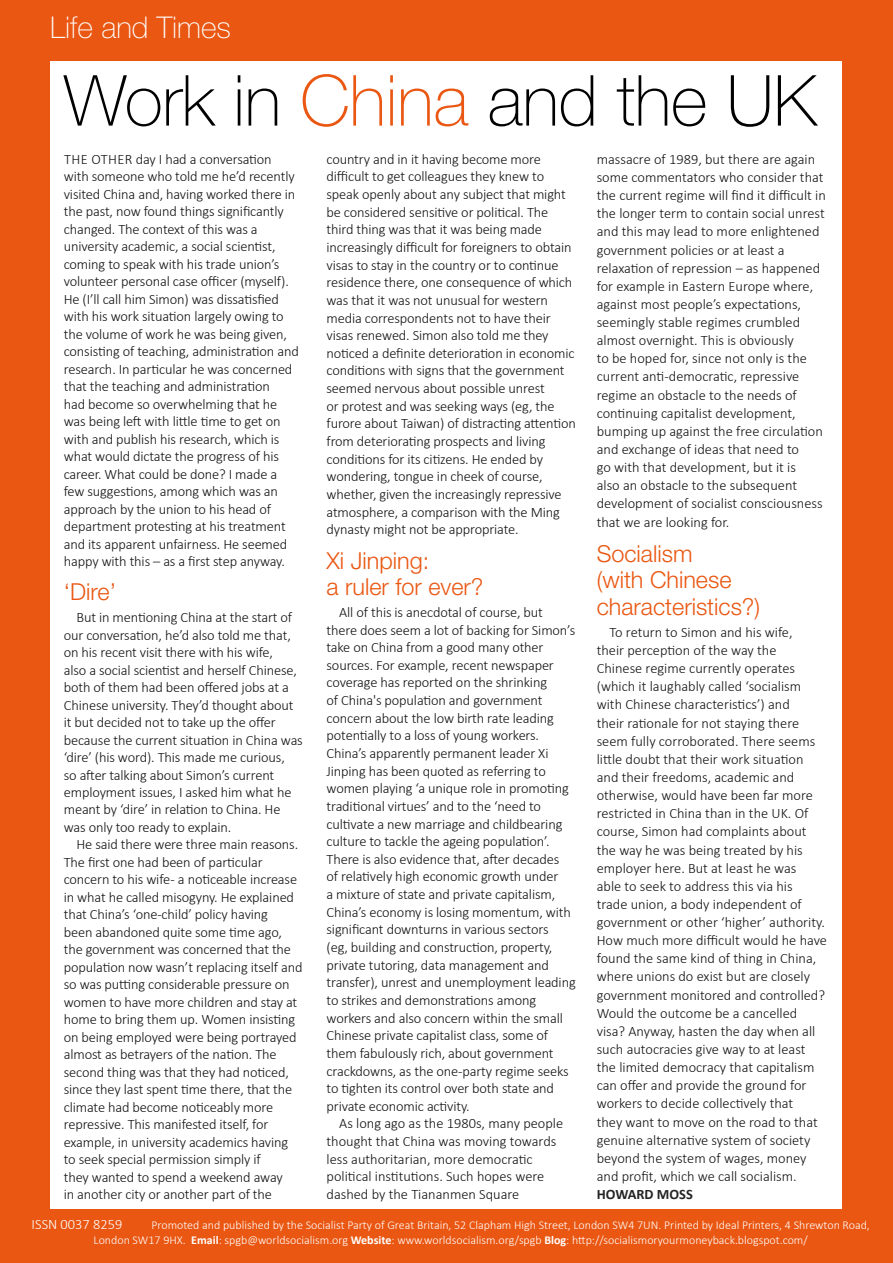
<style>
.page{position:relative;width:893px;height:1263px;background:#ea5712}
.page>*{position:absolute;margin:0;border:0;box-sizing:border-box;transform-origin:0 0}
.t1{font:100 70.5px "Helvetica Neue LT Std";letter-spacing:-.005em;color:#000}
.t2{font:100 30px "Helvetica Neue LT Std";color:#fff}
.t3{font:300 23.4px/26.4px "Helvetica Neue LT Std";color:#ea5712}
.t4{font:300 14.4px/17.5px "Calibri";letter-spacing:-.01em;color:#121212}
.t5{font:300 14.4px "Calibri";color:#fff}
.t6{font:700 14.4px "Calibri";color:#242424}
.t7{font:300 12px/15px "Calibri";color:#fff}
.s1{color:#ea5712}
.s2{font-weight:700}
</style>
<div class="page">
<div style="left:50px;top:62px;width:792px;height:1147px;background:#fff"></div>
<h2 class="t2" style="left:50px;top:10px;width:182px">Life and Times</h2>
<h1 class="t1" style="left:64px;top:60px;width:754px">Work in <span class="s1">China</span> and the UK</h1>
<p class="t4" style="left:64px;top:150px;width:237px">THE OTHER day I had a conversation with someone who told me he’d recently visited China and, having worked there in the past, now found things significantly changed. The context of this was a university academic, a social scientist, coming to speak with his trade union’s volunteer personal case officer (myself).<br>He (I’ll call him Simon) was dissatisfied with his work situation largely owing to the volume of work he was being given, consisting of teaching, administration and research. In particular he was concerned that the teaching and administration<br>had become so overwhelming that he was being left with little time to get on with and publish his research, which is what would dictate the progress of his career. What could be done? I made a few suggestions, among which was an approach by the union to his head of department protesting at his treatment and its apparent unfairness. He seemed happy with this – as a first step anyway.</p>
<h3 class="t3" style="left:64px;top:578px;width:54px">‘Dire’</h3>
<p class="t4" style="left:64px;top:608px;width:241px;text-indent:13px">But in mentioning China at the start of our conversation, he’d also told me that, on his recent visit there with his wife,<br>also a social scientist and herself Chinese, both of them had been offered jobs at a Chinese university. They’d thought about it but decided not to take up the offer because the current situation in China was ‘dire’ (his word). This made me curious,<br>so after talking about Simon’s current employment issues, I asked him what he meant by ‘dire’ in relation to China. He was only too ready to explain.</p>
<p class="t4" style="left:64px;top:836px;width:240px;text-indent:13px">He said there were three main reasons.<br>The first one had been of particular concern to his wife - a noticeable increase in what he called misogyny. He explained that China’s ‘one-child’ policy having<br>been abandoned quite some time ago, the government was concerned that the population now wasn’t replacing itself and so was putting considerable pressure on women to have more children and stay at home to bring them up. Women insisting on being employed were being portrayed almost as betrayers of the nation. The second thing was that they had noticed, since they last spent time there, that the climate had become noticeably more repressive. This manifested itself, for example, in university academics having to seek special permission simply if<br>they wanted to spend a weekend away<br>in another city or another part of the</p>
<p class="t4" style="left:327px;top:150px;width:251px">country and in it having become more difficult to get colleagues they knew to speak openly about any subject that might be considered sensitive or political. The third thing was that it was being made increasingly difficult for foreigners to obtain visas to stay in the country or to continue residence there, one consequence of which was that it was not unusual for western media correspondents not to have their visas renewed. Simon also told me they noticed a definite deterioration in economic conditions with signs that the government seemed nervous about possible unrest<br>or protest and was seeking ways (eg, the furore about Taiwan) of distracting attention from deteriorating prospects and living conditions for its citizens. He ended by wondering, tongue in cheek of course, whether, given the increasingly repressive atmosphere, a comparison with the Ming dynasty might not be appropriate.</p>
<h3 class="t3" style="left:327px;top:547px;width:158px;line-height:26px">Xi Jinping:<br>a ruler for ever?</h3>
<p class="t4" style="left:327px;top:603px;width:251px;text-indent:13px">All of this is anecdotal of course, but there does seem a lot of backing for Simon’s take on China from a good many other sources. For example, recent newspaper coverage has reported on the shrinking<br>of China's population and government concern about the low birth rate leading potentially to a loss of young workers.<br>China’s apparently permanent leader Xi Jinping has been quoted as referring to women playing ‘a unique role in promoting traditional virtues’ and to the ‘need to cultivate a new marriage and childbearing culture to tackle the ageing population’.<br>There is also evidence that, after decades<br>of relatively high economic growth under<br>a mixture of state and private capitalism, China’s economy is losing momentum, with significant downturns in various sectors<br>(eg, building and construction, property, private tutoring, data management and transfer), unrest and unemployment leading to strikes and demonstrations among workers and also concern within the small Chinese private capitalist class, some of them fabulously rich, about government crackdowns, as the one-party regime seeks to tighten its control over both state and private economic activity.</p>
<p class="t4" style="left:327px;top:1115px;width:238px;text-indent:13px">As long ago as the 1980s, many people thought that China was moving towards less authoritarian, more democratic political institutions. Such hopes were dashed by the Tiananmen Square</p>
<p class="t4" style="left:597px;top:150px;width:231px;line-height:18.1px">massacre of 1989, but there are again some commentators who consider that the current regime will find it difficult in the longer term to contain social unrest and this may lead to more enlightened government policies or at least a relaxation of repression – as happened for example in Eastern Europe where, against most people’s expectations, seemingly stable regimes crumbled almost overnight. This is obviously<br>to be hoped for, since not only is the current anti-democratic, repressive regime an obstacle to the needs of continuing capitalist development, bumping up against the free circulation and exchange of ideas that need to<br>go with that development, but it is<br>also an obstacle to the subsequent development of socialist consciousness that we are looking for.</p>
<h3 class="t3" style="left:597px;top:540px;width:165px">Socialism<br>(with Chinese characteristics?)</h3>
<p class="t4" style="left:597px;top:623px;width:232px;line-height:18.1px;text-indent:13px">To return to Simon and his wife,<br>their perception of the way the<br>Chinese regime currently operates (which it laughably called ‘socialism with Chinese characteristics’) and<br>their rationale for not staying there seem fully corroborated. There seems little doubt that their work situation and their freedoms, academic and otherwise, would have been far more restricted in China than in the UK. Of course, Simon had complaints about the way he was being treated by his employer here. But at least he was<br>able to seek to address this via his trade union, a body independent of government or other ‘higher’ authority.<br>How much more difficult would he have found the same kind of thing in China, where unions do exist but are closely government monitored and controlled?<br>Would the outcome be a cancelled visa? Anyway, hasten the day when all such autocracies give way to at least the limited democracy that capitalism can offer and provide the ground for workers to decide collectively that<br>they want to move on the road to that genuine alternative system of society beyond the system of wages, money and profit, which we call socialism.</p>
<p class="t6" style="left:597px;top:1184px;width:98px">HOWARD MOSS</p>
<p class="t5" style="left:32px;top:1215px;width:92px">ISSN 0037 8259</p>
<p class="t7" style="left:94px;top:1218px;width:778px;text-indent:58px">Promoted and published by the Socialist Party of Great Britain, 52 Clapham High Street, London SW4 7UN. Printed by Ideal Printers, 4 Shrewton Road,<br>London SW17 9HX. <span class="s2">Email</span>: spgb@worldsocialism.org <span class="s2">Website</span>: www.worldsocialism.org/spgb <span class="s2">Blog</span>: http://socialismoryourmoneyback.blogspot.com/</p>
</div>
